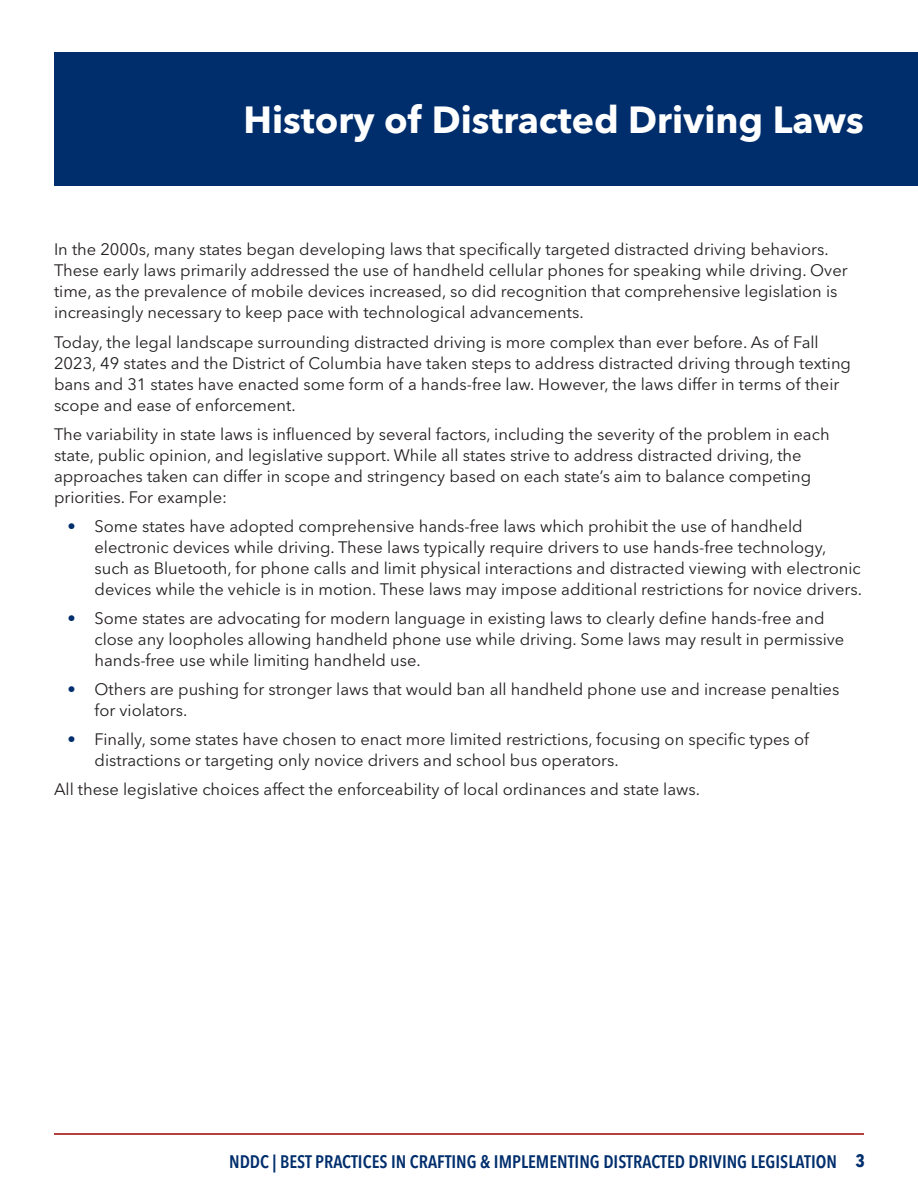
<style>
.page{position:relative;width:918px;height:1188px;background:#fff}
.page>*{position:absolute;margin:0;border:0;box-sizing:border-box;transform-origin:0 0}
.t1{font:700 37.5px "Avenir Next LT Pro";color:#fff}
.t2{font:600 condensed 18px "Avenir Next LT Pro";color:#002e6d}
.t3{font:16.5px/21px "Avenir Next LT Pro";color:#231f20}
.s1{font-weight:600;color:#002e6d}
.s2{font-weight:700}
</style>
<div class="page">
<hr style="left:54px;top:1133px;width:810px;height:2px;background:#9c0000">
<div style="left:54px;top:52px;width:864px;height:134px;background:#002e6d"></div>
<h1 class="t1" style="left:244px;top:104px;width:622px">History of Distracted Driving Laws</h1>
<p class="t3" style="left:54px;top:241px;width:795px">In the 2000s, many states began developing laws that specifically targeted distracted driving behaviors.<br>These early laws primarily addressed the use of handheld cellular phones for speaking while driving. Over time, as the prevalence of mobile devices increased, so did recognition that comprehensive legislation is increasingly necessary to keep pace with technological advancements.</p>
<p class="t3" style="left:54px;top:333px;width:799px">Today, the legal landscape surrounding distracted driving is more complex than ever before. As of Fall 2023, 49 states and the District of Columbia have taken steps to address distracted driving through texting bans and 31 states have enacted some form of a hands-free law. However, the laws differ in terms of their scope and ease of enforcement.</p>
<p class="t3" style="left:54px;top:425px;width:777px">The variability in state laws is influenced by several factors, including the severity of the problem in each state, public opinion, and legislative support. While all states strive to address distracted driving, the approaches taken can differ in scope and stringency based on each state’s aim to balance competing priorities. For example:</p>
<p class="t3" style="left:94px;top:517px;width:769px;text-indent:-27px"><span class="s1">•</span> Some states have adopted comprehensive hands-free laws which prohibit the use of handheld electronic devices while driving. These laws typically require drivers to use hands-free technology, such as Bluetooth, for phone calls and limit physical interactions and distracted viewing with electronic devices while the vehicle is in motion. These laws may impose additional restrictions for novice drivers.</p>
<p class="t3" style="left:94px;top:609px;width:751px;text-indent:-27px"><span class="s1">•</span> Some states are advocating for modern language in existing laws to clearly define hands-free and close any loopholes allowing handheld phone use while driving. Some laws may result in permissive hands-free use while limiting handheld use.</p>
<p class="t3" style="left:94px;top:680px;width:746px;text-indent:-27px"><span class="s1">•</span> Others are pushing for stronger laws that would ban all handheld phone use and increase penalties for violators.</p>
<p class="t3" style="left:94px;top:730px;width:716px;text-indent:-27px"><span class="s1">•</span> Finally, some states have chosen to enact more limited restrictions, focusing on specific types of distractions or targeting only novice drivers and school bus operators.</p>
<p class="t3" style="left:54px;top:780px;width:648px">All these legislative choices affect the enforceability of local ordinances and state laws.</p>
<p class="t2" style="left:229px;top:1155px;width:637px">NDDC | BEST PRACTICES IN CRAFTING &amp; IMPLEMENTING DISTRACTED DRIVING LEGISLATION <span class="s2">3</span></p>
</div>
